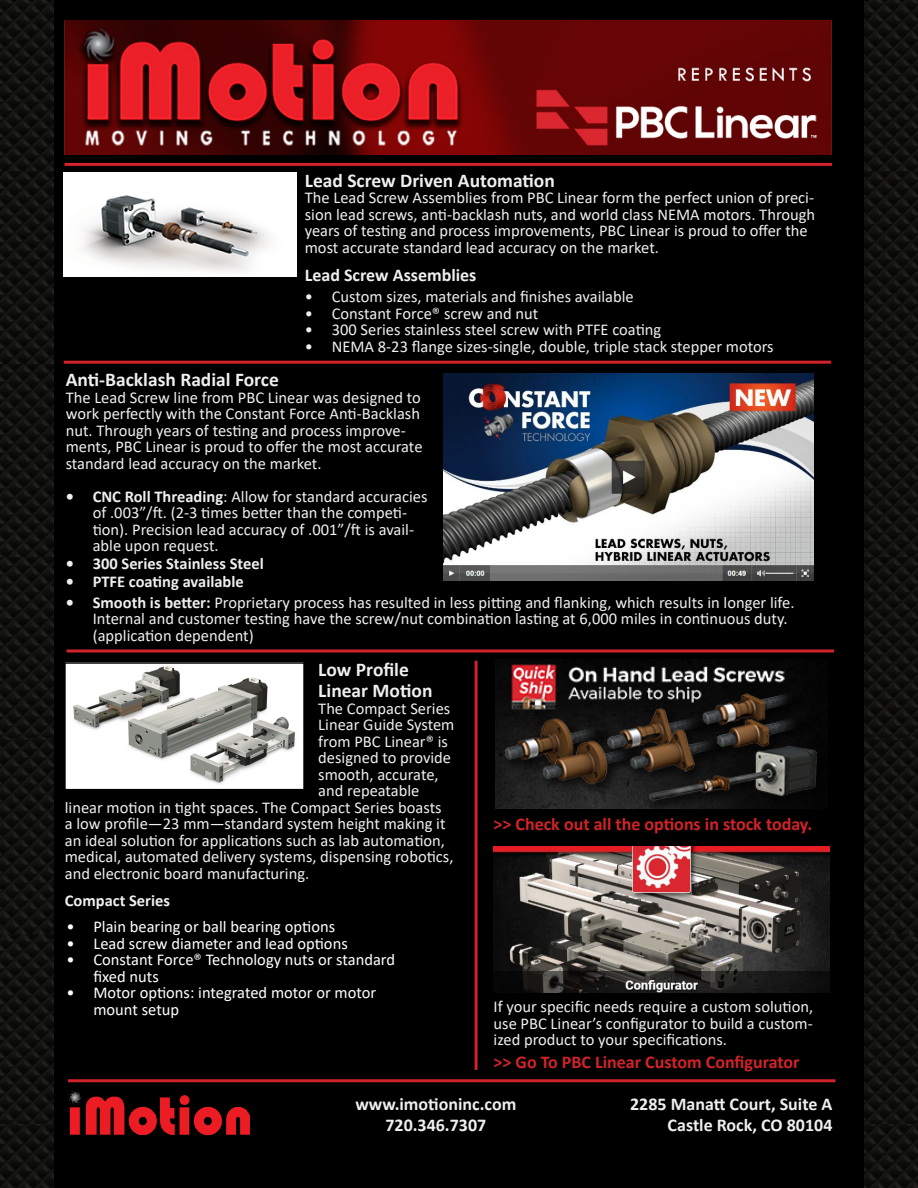
<style>
.page{position:relative;width:918px;height:1188px;background:#fff}
.page>*{position:absolute;margin:0;border:0;box-sizing:border-box;transform-origin:0 0}
.t1{font:700 19.5px/21px "Calibri";color:#efeff0}
.t2{font:700 18px/21.6px "Calibri";color:#efeff0;text-align:right}
.t3{font:700 18px "Calibri";color:#d2232a}
.t4{font:16.5px/16.5px "Calibri";color:#efeff0}
.t5{font:16.5px/16.5px "Calibri";color:#fff}
.t6{font:700 16.5px "Calibri";color:#efeff0}
.s1{font-weight:700}
</style>
<div class="page">
<img style="left:0;top:750px;width:918px;height:438px">
<img style="left:0;top:557px;width:918px;height:193px">
<img style="left:0;top:364px;width:918px;height:193px">
<img style="left:0;top:0;width:918px;height:364px">
<div style="left:54px;top:0;width:810px;height:1188px;background:#000"></div>
<img style="left:64px;top:21px;width:768px;height:134px">
<img style="left:444px;top:374px;width:369px;height:207px">
<hr style="left:64px;top:163px;width:768px;height:3px;background:#d2232a">
<hr style="left:64px;top:361px;width:767px;height:3px;background:#d2232a">
<hr style="left:68px;top:1079px;width:767px;height:3px;background:#d2232a">
<img style="left:68px;top:1090px;width:182px;height:44px">
<hr style="left:67px;top:649px;width:767px;height:3px;background:#d2232a">
<img style="left:64px;top:172px;width:232px;height:104px">
<img style="left:495px;top:660px;width:333px;height:149px">
<img style="left:494px;top:847px;width:336px;height:146px">
<img style="left:67px;top:665px;width:235px;height:122px">
<div style="left:64px;top:662px;width:241px;height:128px;border:2px solid #000"></div>
<hr style="left:475px;top:661px;width:3px;height:409px;background:#d2232a">
<p class="t1" style="left:305px;top:169px;width:252px">Lead Screw Driven Automation</p>
<p class="t4" style="left:305px;top:189px;width:512px">The Lead Screw Assemblies from PBC Linear form the perfect union of preci&shy;sion lead screws, anti-backlash nuts, and world class NEMA motors. Through years of testing and process improvements, PBC Linear is proud to offer the most accurate standard lead accuracy on the market.</p>
<p class="t2" style="left:305px;top:264px;width:173px">Lead Screw Assemblies</p>
<p class="t4" style="left:305px;top:288px;width:331px">• Custom sizes, materials and finishes available</p>
<p class="t4" style="left:305px;top:304px;width:235px">• Constant Force® screw and nut</p>
<p class="t4" style="left:305px;top:321px;width:358px">• 300 Series stainless steel screw with PTFE coating</p>
<p class="t4" style="left:305px;top:337px;width:470px">• NEMA 8-23 flange sizes-single, double, triple stack stepper motors</p>
<p class="t1" style="left:66px;top:369px;width:215px">Anti-Backlash Radial Force</p>
<p class="t4" style="left:66px;top:389px;width:358px">The Lead Screw line from PBC Linear was designed to work perfectly with the Constant Force Anti-Backlash nut. Through years of testing and process improve&shy;ments, PBC Linear is proud to offer the most accurate standard lead accuracy on the market.</p>
<p class="t4" style="left:93px;top:488px;width:336px;text-indent:-27px"><span class="s1">• CNC Roll Threading</span>: Allow for standard accuracies of .003”/ft. (2-3 times better than the competi&shy;tion). Precision lead accuracy of .001”/ft is avail&shy;able upon request.</p>
<p class="t6" style="left:66px;top:552px;width:200px">• 300 Series Stainless Steel</p>
<p class="t6" style="left:66px;top:570px;width:180px">• PTFE coating available</p>
<p class="t4" style="left:93px;top:594px;width:703px;text-indent:-27px"><span class="s1">• Smooth is better:</span> Proprietary process has resulted in less pitting and flanking, which results in longer life.<br>Internal and customer testing have the screw/nut combination lasting at 6,000 miles in continuous duty. (application dependent)</p>
<p class="t1" style="left:318px;top:659px;width:116px">Low Profile<br>Linear Motion</p>
<p class="t4" style="left:318px;top:699px;width:134px">The Compact Series</p>
<p class="t4" style="left:318px;top:716px;width:138px">Linear Guide System</p>
<p class="t4" style="left:318px;top:732px;width:131px">from PBC Linear® is</p>
<p class="t4" style="left:318px;top:749px;width:134px">designed to provide</p>
<p class="t4" style="left:318px;top:765px;width:122px">smooth, accurate,</p>
<p class="t4" style="left:318px;top:782px;width:103px">and repeatable</p>
<p class="t4" style="left:65px;top:798px;width:378px">linear motion in tight spaces. The Compact Series boasts</p>
<p class="t4" style="left:65px;top:815px;width:382px">a low profile—23 mm—standard system height making it</p>
<p class="t4" style="left:65px;top:831px;width:382px">an ideal solution for applications such as lab automation,</p>
<p class="t4" style="left:65px;top:848px;width:390px">medical, automated delivery systems, dispensing robotics,</p>
<p class="t4" style="left:65px;top:864px;width:246px">and electronic board manufacturing.</p>
<p class="t6" style="left:65px;top:888px;width:107px">Compact Series</p>
<p class="t5" style="left:66px;top:918px;width:270px">• Plain bearing or ball bearing options</p>
<p class="t5" style="left:66px;top:935px;width:283px">• Lead screw diameter and lead options</p>
<p class="t5" style="left:93px;top:951px;width:303px;text-indent:-27px">• Constant Force® Technology nuts or standard fixed nuts</p>
<p class="t5" style="left:93px;top:984px;width:284px;text-indent:-27px">• Motor options: integrated motor or motor mount setup</p>
<p class="t3" style="left:494px;top:811px;width:320px">&gt;&gt; Check out all the options in stock today.</p>
<p class="t4" style="left:494px;top:998px;width:321px;text-align:justify">If your specific needs require a custom solution, use PBC Linear’s configurator to build a custom&shy;ized product to your specifications.</p>
<p class="t3" style="left:494px;top:1049px;width:308px">&gt;&gt; Go To PBC Linear Custom Configurator</p>
<p class="t2" style="left:355px;top:1093px;width:163px;text-align:center">www.imotioninc.com<br>720.346.7307</p>
<p class="t2" style="left:630px;top:1093px;width:204px">2285 Manatt Court, Suite A<br>Castle Rock, CO 80104</p>
</div>
